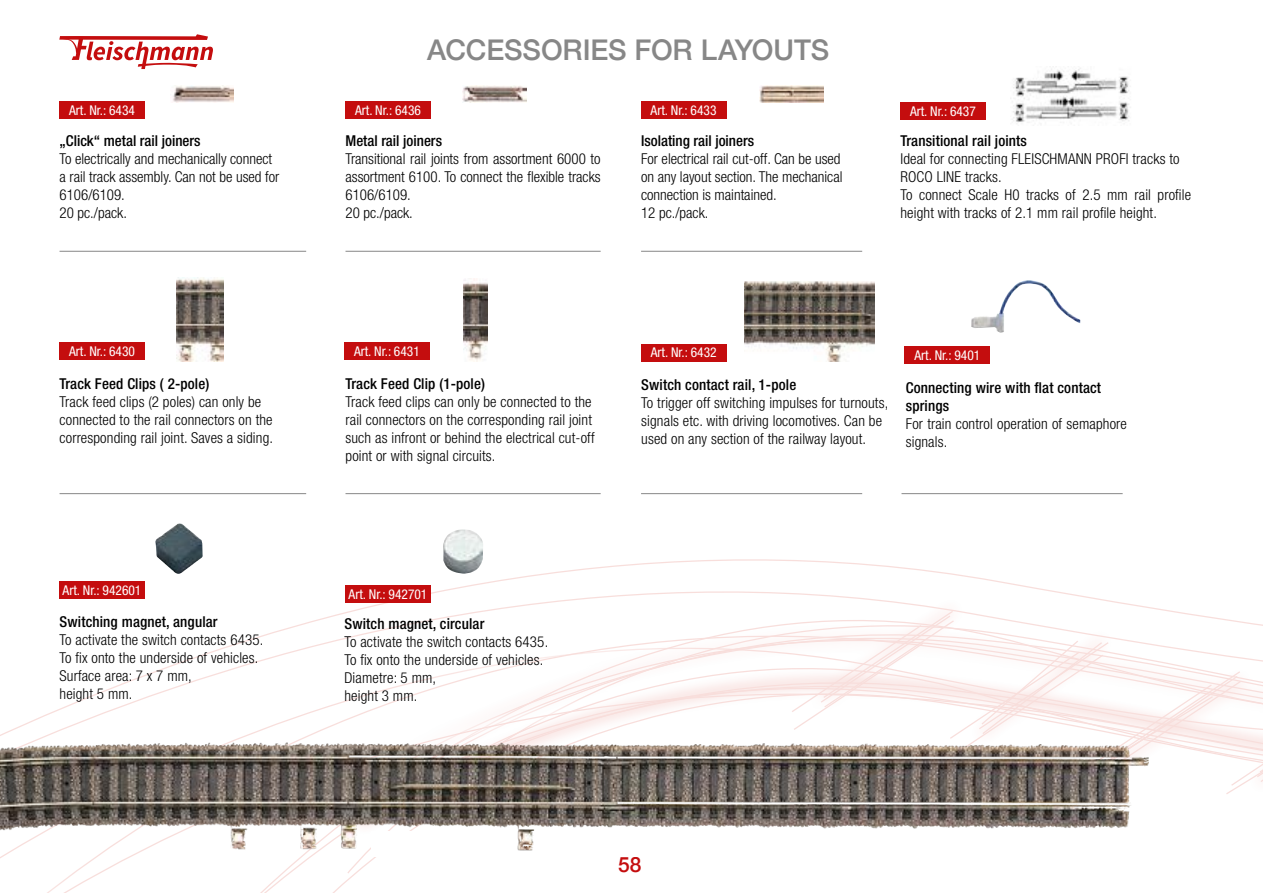
<style>
.page{position:relative;width:1263px;height:893px;background:#fff}
.page>*{position:absolute;margin:0;border:0;box-sizing:border-box;transform-origin:0 0}
.t1{font:500 28.5px "Helvetica Neue";letter-spacing:-.005em;color:#878787}
.t2{font:500 21px "Helvetica Neue";color:#c40d0e}
.t3{font:300 condensed 15px/18px "Helvetica Neue LT Std";letter-spacing:.01em;color:#000}
.t4{font:500 condensed 15px/18px "Helvetica Neue LT Std";letter-spacing:.01em;color:#000}
.t5{font:condensed 13.5px "Helvetica Neue LT Std";color:#fff}
</style>
<div class="page">
<svg style="left:0;top:493px;width:1263px;height:400px"></svg>
<svg style="left:59px;top:34px;width:154px;height:35px"></svg>
<img style="left:172px;top:86px;width:62px;height:17px">
<hr style="left:60px;top:251px;width:246px;height:1px;background:#878787">
<hr style="left:345px;top:251px;width:256px;height:1px;background:#878787">
<hr style="left:641px;top:251px;width:221px;height:1px;background:#878787">
<img style="left:462px;top:85px;width:64px;height:18px">
<img style="left:760px;top:85px;width:63px;height:18px">
<img style="left:176px;top:278px;width:48px;height:83px">
<img style="left:463px;top:278px;width:24px;height:83px">
<img style="left:155px;top:523px;width:48px;height:51px">
<img style="left:443px;top:529px;width:40px;height:45px">
<hr style="left:60px;top:493px;width:246px;height:1px;background:#878787">
<hr style="left:345px;top:493px;width:256px;height:1px;background:#878787">
<hr style="left:641px;top:493px;width:221px;height:1px;background:#878787">
<img style="left:1010px;top:68px;width:119px;height:56px">
<div style="left:900px;top:102px;width:85px;height:18px;background:#c40d0e"></div>
<div style="left:60px;top:101px;width:85px;height:18px;background:#c40d0e"></div>
<div style="left:345px;top:101px;width:86px;height:18px;background:#c40d0e"></div>
<div style="left:641px;top:101px;width:85px;height:18px;background:#c40d0e"></div>
<div style="left:60px;top:342px;width:85px;height:18px;background:#c40d0e"></div>
<div style="left:344px;top:342px;width:85px;height:18px;background:#c40d0e"></div>
<img style="left:971px;top:280px;width:109px;height:53px">
<div style="left:905px;top:347px;width:85px;height:17px;background:#c40d0e"></div>
<img style="left:745px;top:281px;width:130px;height:81px">
<div style="left:641px;top:344px;width:85px;height:17px;background:#c40d0e"></div>
<div style="left:60px;top:581px;width:85px;height:18px;background:#c40d0e"></div>
<div style="left:345px;top:585px;width:86px;height:18px;background:#c40d0e"></div>
<img style="left:0;top:732px;width:1191px;height:122px">
<div style="left:371px;top:831px;width:138px;height:26px;background:#fff"></div>
<div style="left:587px;top:831px;width:190px;height:26px;background:#fff"></div>
<hr style="left:901px;top:493px;width:222px;height:1px;background:#878787">
<h1 class="t1" style="left:427px;top:26px;width:404px">ACCESSORIES FOR LAYOUTS</h1>
<p class="t5" style="left:69px;top:102px;width:67px">Art. Nr.: 6434</p>
<p class="t5" style="left:355px;top:102px;width:67px">Art. Nr.: 6436</p>
<p class="t5" style="left:651px;top:102px;width:67px">Art. Nr.: 6433</p>
<p class="t5" style="left:910px;top:103px;width:67px">Art. Nr.: 6437</p>
<p class="t4" style="left:60px;top:131px;width:143px">„Click“ metal rail joiners</p>
<p class="t3" style="left:60px;top:149px;width:221px">To electrically and mechanically connect a rail track assembly. Can not be used for<br>6106/6109.<br>20 pc./pack.</p>
<p class="t4" style="left:345px;top:131px;width:98px">Metal rail joiners</p>
<p class="t3" style="left:345px;top:149px;width:257px">Transitional rail joints from assortment 6000 to assortment 6100. To connect the flexible tracks<br>6106/6109.<br>20 pc./pack.</p>
<p class="t4" style="left:641px;top:131px;width:115px">Isolating rail joiners</p>
<p class="t3" style="left:641px;top:149px;width:203px">For electrical rail cut-off. Can be used on any layout section. The mechanical connection is maintained.<br>12 pc./pack.</p>
<p class="t4" style="left:900px;top:131px;width:128px">Transitional rail joints</p>
<p class="t3" style="left:900px;top:149px;width:292px">Ideal for connecting FLEISCHMANN PROFI tracks to ROCO LINE tracks.<br>To connect Scale H0 tracks of 2.5 mm rail profile height with tracks of 2.1 mm rail profile height.</p>
<p class="t5" style="left:69px;top:343px;width:67px">Art. Nr.: 6430</p>
<p class="t5" style="left:354px;top:343px;width:67px">Art. Nr.: 6431</p>
<p class="t5" style="left:914px;top:348px;width:67px">Art. Nr.: 9401</p>
<p class="t4" style="left:641px;top:375px;width:157px">Switch contact rail, 1-pole</p>
<p class="t3" style="left:641px;top:393px;width:248px">To trigger off switching impulses for turnouts, signals etc. with driving locomotives. Can be used on any section of the railway layout.</p>
<p class="t5" style="left:651px;top:345px;width:67px">Art. Nr.: 6432</p>
<p class="t4" style="left:60px;top:375px;width:151px">Track Feed Clips ( 2-pole)</p>
<p class="t3" style="left:60px;top:393px;width:215px">Track feed clips (2 poles) can only be connected to the rail connectors on the corresponding rail joint. Saves a siding.</p>
<p class="t4" style="left:345px;top:375px;width:141px">Track Feed Clip (1-pole)</p>
<p class="t3" style="left:345px;top:393px;width:251px">Track feed clips can only be connected to the rail connectors on the corresponding rail joint such as infront or behind the electrical cut-off point or with signal circuits.</p>
<p class="t4" style="left:906px;top:379px;width:197px">Connecting wire with flat contact springs</p>
<p class="t3" style="left:906px;top:415px;width:223px">For train control operation of semaphore signals.</p>
<p class="t5" style="left:63px;top:582px;width:80px">Art. Nr.: 942601</p>
<p class="t5" style="left:349px;top:586px;width:80px">Art. Nr.: 942701</p>
<p class="t4" style="left:60px;top:613px;width:160px">Switching magnet, angular</p>
<p class="t3" style="left:60px;top:631px;width:205px">To activate the switch contacts 6435.<br>To fix onto the underside of vehicles.<br>Surface area: 7 x 7 mm,<br>height 5 mm.</p>
<p class="t4" style="left:344px;top:615px;width:141px">Switch magnet, circular</p>
<p class="t3" style="left:344px;top:633px;width:205px">To activate the switch contacts 6435.<br>To fix onto the underside of vehicles.<br>Diametre: 5 mm,<br>height 3 mm.</p>
<h2 class="t2" style="left:618px;top:848px;width:25px">58</h2>
</div>
